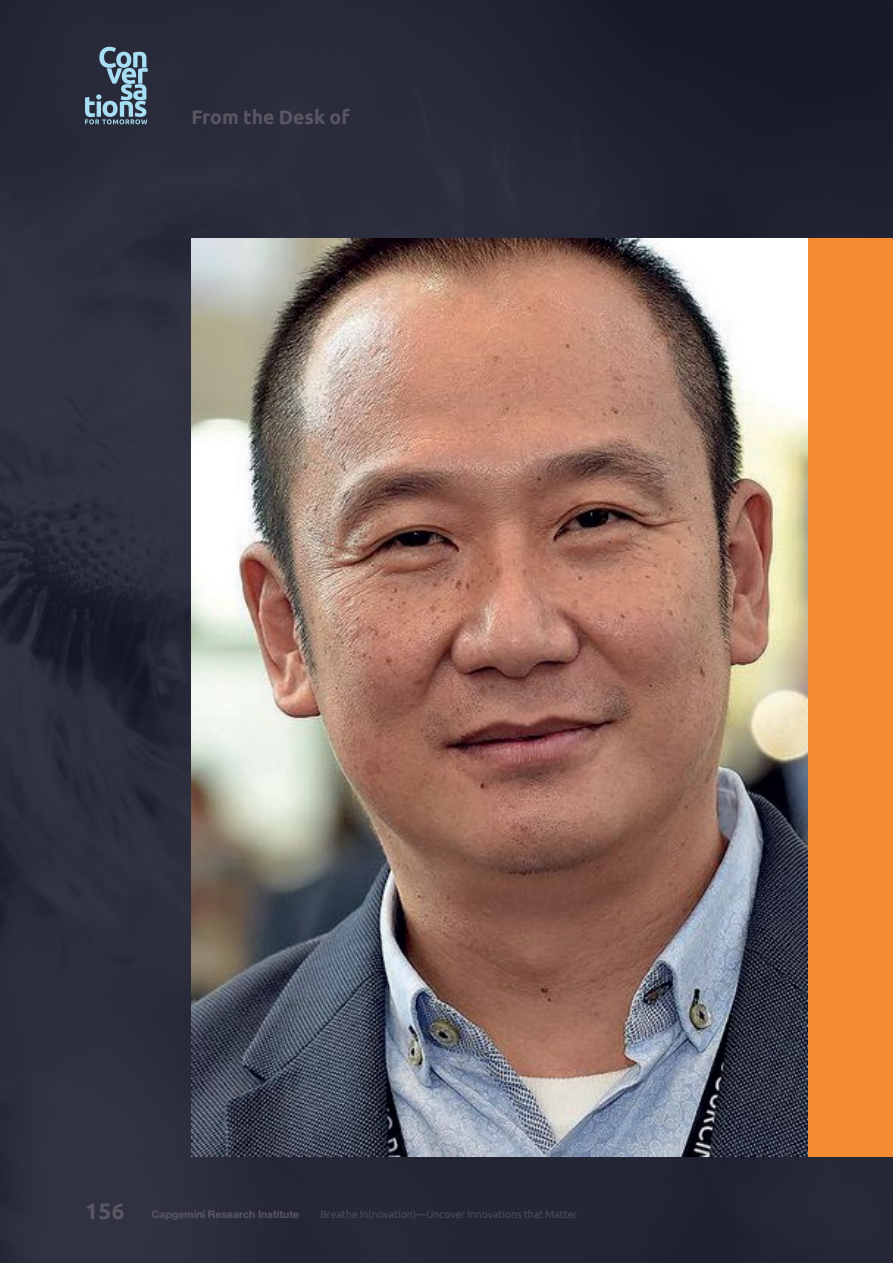
<style>
.page{position:relative;width:893px;height:1263px;background:#fff}
.page>*{position:absolute;margin:0;border:0;box-sizing:border-box;transform-origin:0 0}
.t1{font:700 19.5px "Ubuntu";color:#5a5662}
.t2{font:300 10.5px "Ubuntu";color:#5a5662}
.t3{font:700 10.5px "Helvetica Neue LT Std";color:#5a5662}
.s1{font-family:"Ubuntu";font-size:22.5px}
</style>
<div class="page">
<img style="left:0;top:0;width:893px;height:1263px">
<div style="left:726px;top:238px;width:167px;height:919px;background:#f68b31"></div>
<img style="left:191px;top:238px;width:617px;height:919px">
<svg style="left:85px;top:47px;width:63px;height:77px;background:#586e7f"></svg>
<h1 class="t1" style="left:191px;top:106px;width:160px">From the Desk of</h1>
<p class="t3" style="left:85px;top:1207px;width:216px"><span class="s1">156</span> Capgemini Research Institute</p>
<p class="t2" style="left:320px;top:1208px;width:259px">Breathe In(novation)—Uncover Innovations that Matter</p>
</div>
